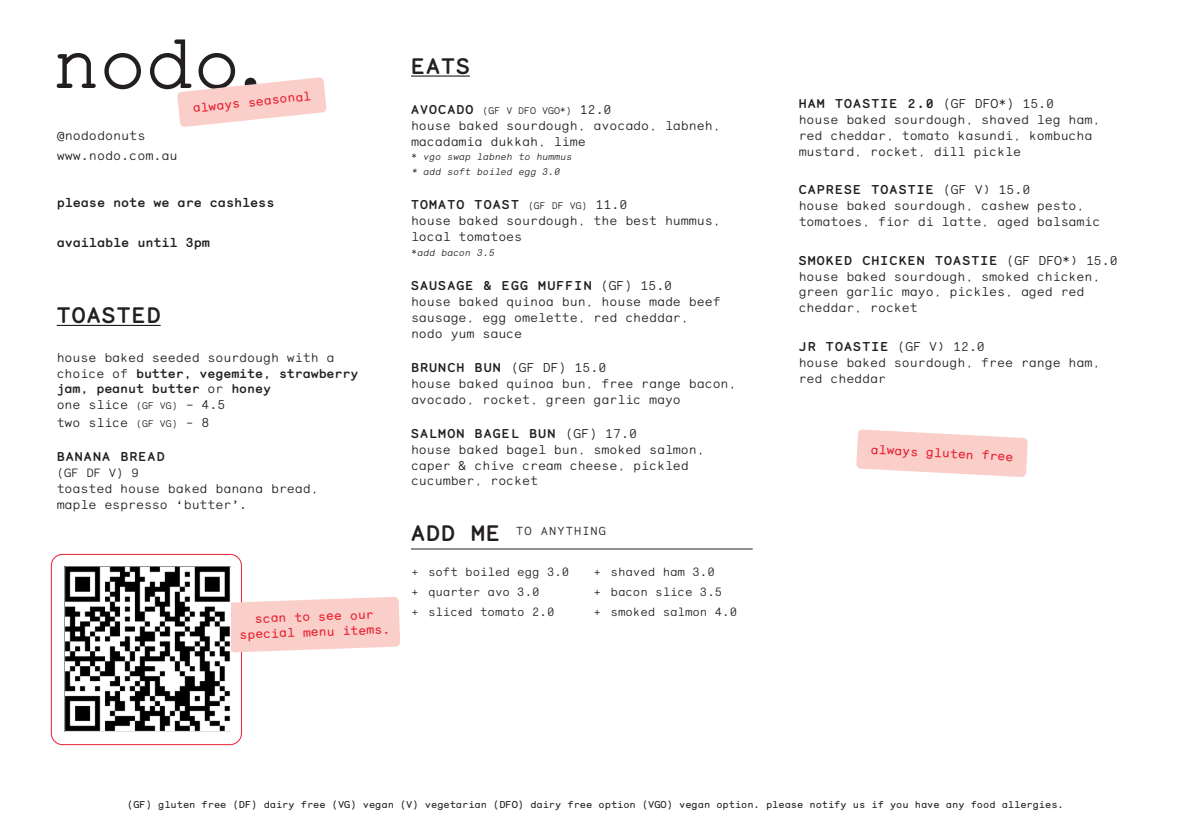
<style>
.page{position:relative;width:1191px;height:840px;background:#fff}
.page>*{position:absolute;margin:0;border:0;box-sizing:border-box;transform-origin:0 0}
.Item_description{font:700 22.4px "Monosten";letter-spacing:.05em;color:#231f20}
.Item_description-2{font:700 13px "Monosten";color:#231f20}
.Item_description-3{font:300 13px/20px "Monosten";color:#231f20}
.Item_description-4{font:300 12.8px/15.8px "Monosten";color:#231f20}
.t1{font:12.8px/15.4px "Monosten";color:#e82032;text-align:center}
.Item_description-5{font:700 12.8px "Monosten";letter-spacing:.09em;color:#231f20}
.Item_description-6{font:300 12px "Monosten";color:#231f20}
.Item_description-7{font:300 11.6px "Monosten";letter-spacing:.09em;color:#231f20}
.Item_description-8{font:10px "Monosten";color:#231f20}
.Item_description-9{font:italic 300 9.6px/14.4px "Monosten";color:#231f20}
.Item_description-10{font:300 9.6px "Monosten";color:#231f20}
.s1{font-weight:700}
.s2{font-size:9.6px}
.s3{font-weight:700;font-size:12.8px}
.s4{font-size:12.8px}
.s5{font-style:normal}
.s6{font-weight:700;font-size:22.4px}
</style>
<div class="page">
<hr style="left:411px;top:75px;width:59px;height:2px;background:#231f20">
<svg style="left:57px;top:39px;width:270px;height:88px"></svg>
<hr style="left:57px;top:325px;width:104px;height:1px;background:#231f20">
<hr style="left:411px;top:548px;width:341px;height:1px;background:#231f20">
<div style="left:51px;top:553px;width:191px;height:191px;border:1px solid #e82032;border-radius:11px"></div>
<svg style="left:856px;top:429px;width:171px;height:48px"></svg>
<svg style="left:231px;top:596px;width:169px;height:56px;background:#fad4ce"></svg>
<img style="left:65px;top:566px;width:165px;height:165px">
<p class="t1" style="left:192px;top:100px;width:121px;rotate:-6deg">always seasonal</p>
<p class="Item_description-3" style="left:57px;top:125px;width:122px">@nododonuts www.nodo.com.au</p>
<p class="Item_description-2" style="left:57px;top:194px;width:219px">please note we are cashless</p>
<p class="Item_description-2" style="left:57px;top:234px;width:155px">available until 3pm</p>
<p class="Item_description" style="left:57px;top:301px;width:105px">TOASTED</p>
<p class="Item_description-4" style="left:57px;top:349px;width:303px">house baked seeded sourdough with a choice of <span class="s1">butter, vegemite, strawberry jam, peanut butter</span> or <span class="s1">honey<br></span>one slice <span class="s2">(GF VG)</span> – 4.5</p>
<p class="Item_description-4" style="left:57px;top:414px;width:154px">two slice <span class="s2">(GF VG)</span> - 8</p>
<p class="Item_description-5" style="left:57px;top:448px;width:109px">BANANA BREAD</p>
<p class="Item_description-6" style="left:57px;top:464px;width:83px">(GF DF V) 9</p>
<p class="Item_description-4" style="left:57px;top:480px;width:263px">toasted house baked banana bread, maple espresso ‘butter’.</p>
<p class="t1" style="left:238px;top:611px;width:152px;rotate:-2deg">scan to see our special menu items.</p>
<p class="Item_description" style="left:411px;top:51px;width:60px">EATS</p>
<p class="Item_description-10" style="left:411px;top:105px;width:202px"><span class="s3">AVOCADO</span> (GF V DFO VGO*) <span class="s4">12.0</span></p>
<p class="Item_description-4" style="left:411px;top:117px;width:311px">house baked sourdough, avocado, labneh, macadamia dukkah, lime</p>
<p class="Item_description-9" style="left:411px;top:150px;width:164px"><span class="s5">*</span> vgo swap labneh to hummus * add soft boiled egg 3.0</p>
<p class="Item_description-4" style="left:411px;top:196px;width:311px"><span class="s1">TOMATO TOAST</span> <span class="s2">(GF DF VG)</span> 11.0<br>house baked sourdough, the best hummus, local tomatoes</p>
<p class="Item_description-9" style="left:411px;top:246px;width:87px"><span class="s5">*</span> add bacon 3.5</p>
<p class="Item_description-4" style="left:411px;top:278px;width:311px"><span class="s1">SAUSAGE &amp; EGG MUFFIN</span> (GF) 15.0<br>house baked quinoa bun, house made beef sausage, egg omelette, red cheddar, nodo yum sauce</p>
<p class="Item_description-4" style="left:411px;top:359px;width:327px"><span class="s1">BRUNCH BUN</span> (GF DF) 15.0<br>house baked quinoa bun, free range bacon, avocado, rocket, green garlic mayo</p>
<p class="Item_description-4" style="left:411px;top:425px;width:295px"><span class="s1">SALMON BAGEL BUN</span> (GF) 17.0<br>house baked bagel bun, smoked salmon, caper &amp; chive cream cheese, pickled cucumber, rocket</p>
<p class="Item_description-7" style="left:411px;top:523px;width:197px"><span class="s6">ADD ME</span> TO ANYTHING</p>
<p class="Item_description-6" style="left:411px;top:564px;width:160px">+ soft boiled egg 3.0</p>
<p class="Item_description-6" style="left:411px;top:583px;width:130px">+ quarter avo 3.0</p>
<p class="Item_description-6" style="left:411px;top:603px;width:145px">+ sliced tomato 2.0</p>
<p class="Item_description-6" style="left:593px;top:564px;width:123px">+ shaved ham 3.0</p>
<p class="Item_description-6" style="left:593px;top:583px;width:130px">+ bacon slice 3.5</p>
<p class="Item_description-6" style="left:593px;top:603px;width:145px">+ smoked salmon 4.0</p>
<p class="Item_description-4" style="left:798px;top:96px;width:303px"><span class="s1">HAM TOASTIE 2.0</span> (GF DFO*) 15.0<br>house baked sourdough, shaved leg ham, red cheddar, tomato kasundi, kombucha mustard, rocket, dill pickle</p>
<p class="Item_description-4" style="left:798px;top:182px;width:303px"><span class="s1">CAPRESE TOASTIE</span> (GF V) 15.0<br>house baked sourdough, cashew pesto, tomatoes, fior di latte, aged balsamic</p>
<p class="Item_description-4" style="left:798px;top:252px;width:320px"><span class="s1">SMOKED CHICKEN TOASTIE</span> (GF DFO*) 15.0 house baked sourdough, smoked chicken, green garlic mayo, pickles, aged red cheddar, rocket</p>
<p class="Item_description-4" style="left:798px;top:338px;width:303px"><span class="s1">JR TOASTIE</span> (GF V) 12.0<br>house baked sourdough, free range ham, red cheddar</p>
<p class="t1" style="left:871px;top:441px;width:144px;rotate:3deg">always gluten free</p>
<p class="Item_description-8" style="left:127px;top:797px;width:938px">(GF) gluten free (DF) dairy free (VG) vegan (V) vegetarian (DFO) dairy free option (VGO) vegan option. please notify us if you have any food allergies.</p>
</div>
